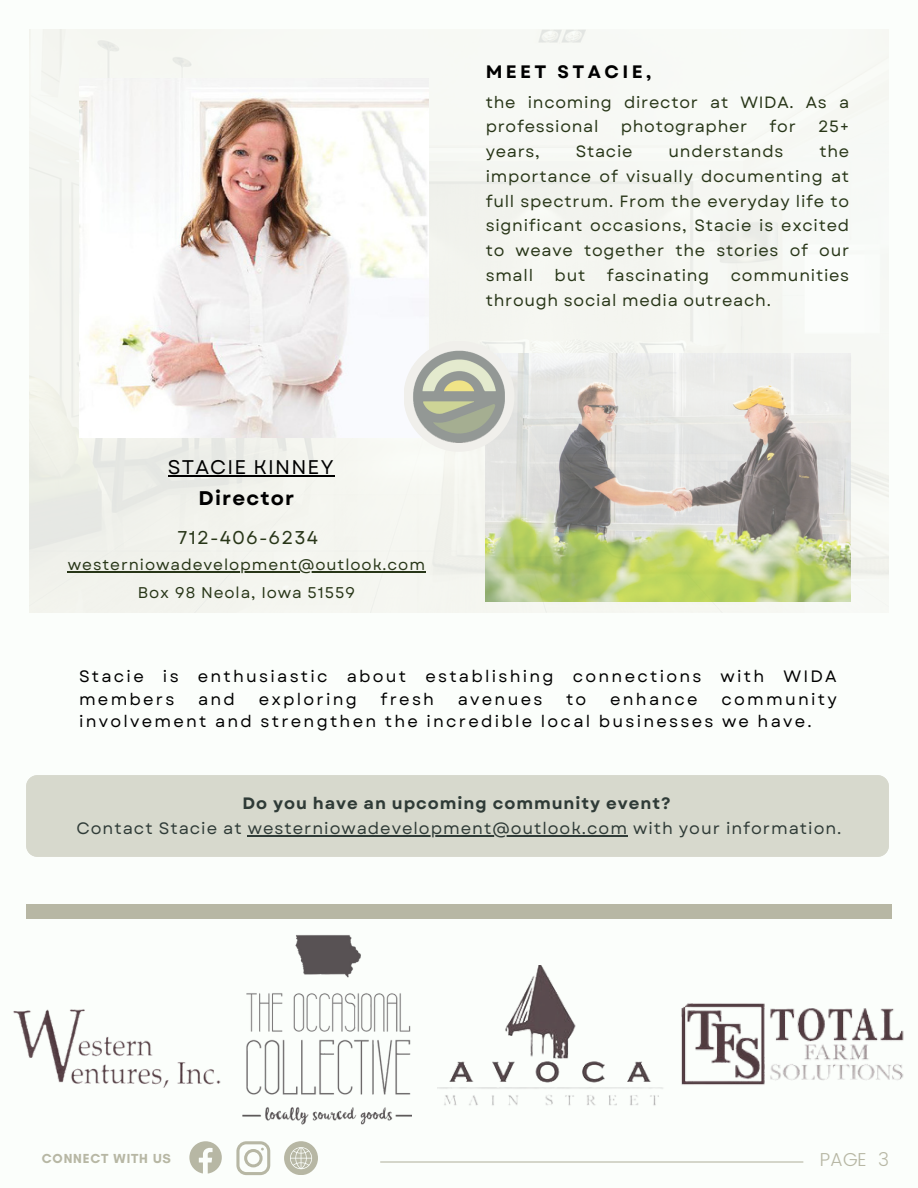
<style>
.page{position:relative;width:918px;height:1188px;background:#fbfefb}
.page>*{position:absolute;margin:0;border:0;box-sizing:border-box;transform-origin:0 0}
.t1{font:19.8px "Garet";letter-spacing:.06em;color:#000}
.t2{font:700 19.8px "Garet";letter-spacing:.06em;color:#000}
.t3{font:300 18.75px "Poppins";color:#b7b7a4}
.t4{font:18.45px "Garet";letter-spacing:.06em;color:#283618}
.t5{font:700 18px "Garet";letter-spacing:.19em;color:#000}
.t6{font:16.5px/22.5px "Garet";letter-spacing:.135em;color:#000}
.t7{font:16.5px "Garet";letter-spacing:.06em;color:#2f3b37}
.t8{font:700 16.5px "Garet";letter-spacing:.06em;color:#2f3b37}
.t9{font:16.35px/24.8px "Garet";letter-spacing:.045em;color:#283618}
.t10{font:15.45px "Garet";letter-spacing:.06em;color:#283618}
.t11{font:700 13.35px "Glacial Indifference";letter-spacing:.065em;color:#b7b7a4}
</style>
<div class="page">
<div style="left:26px;top:904px;width:866px;height:14px;background:#b7b7a4"></div>
<img style="left:29px;top:29px;width:860px;height:583px">
<img style="left:79px;top:79px;width:350px;height:358px">
<img style="left:486px;top:353px;width:364px;height:249px">
<img style="left:385px;top:322px;width:149px;height:149px">
<img style="left:13px;top:1009px;width:208px;height:78px">
<img style="left:681px;top:1003px;width:223px;height:82px">
<div style="left:26px;top:775px;width:863px;height:82px;background:#d7d9cd"></div>
<hr style="left:248px;top:835px;width:380px;height:1px;background:#2f3b37">
<img style="left:438px;top:966px;width:225px;height:140px">
<hr style="left:380px;top:1161px;width:423px;height:2px;background:#b7b7a4">
<svg style="left:189px;top:1141px;width:33px;height:33px"></svg>
<svg style="left:236px;top:1141px;width:34px;height:34px"></svg>
<svg style="left:284px;top:1141px;width:34px;height:34px"></svg>
<hr style="left:168px;top:475px;width:167px;height:1px;background:#000">
<hr style="left:68px;top:572px;width:358px;height:1px;background:#283618">
<img style="left:242px;top:935px;width:169px;height:190px">
<p class="t5" style="left:486px;top:59px;width:167px">MEET STACIE,</p>
<p class="t9" style="left:486px;top:90px;width:365px">the incoming director at WIDA. As a professional</p>
<p class="t9" style="left:621px;top:114px;width:128px">photographer</p>
<p class="t9" style="left:770px;top:114px;width:28px">for</p>
<p class="t9" style="left:818px;top:114px;width:33px">25+</p>
<p class="t1" style="left:168px;top:453px;width:167px">STACIE KINNEY</p>
<p class="t2" style="left:199px;top:484px;width:97px">Director</p>
<p class="t4" style="left:178px;top:524px;width:142px">712-406-6234</p>
<p class="t10" style="left:68px;top:554px;width:359px">westerniowadevelopment@outlook.com</p>
<p class="t10" style="left:138px;top:581px;width:219px">Box 98 Neola, Iowa 51559</p>
<p class="t9" style="left:486px;top:139px;width:56px">years,</p>
<p class="t9" style="left:576px;top:139px;width:58px">Stacie</p>
<p class="t9" style="left:669px;top:139px;width:116px">understands</p>
<p class="t9" style="left:486px;top:139px;width:365px;text-align:justify;text-indent:334px">the importance of visually documenting at full spectrum. From the everyday life to significant occasions, Stacie is excited to weave together the stories of our small</p>
<p class="t9" style="left:555px;top:263px;width:32px">but</p>
<p class="t9" style="left:607px;top:263px;width:104px">fascinating</p>
<p class="t9" style="left:486px;top:263px;width:365px;text-indent:245px">communities through social media outreach.</p>
<p class="t6" style="left:79px;top:665px;width:759px">Stacie is enthusiastic about establishing connections with WIDA members</p>
<p class="t6" style="left:198px;top:688px;width:38px">and</p>
<p class="t6" style="left:259px;top:688px;width:100px">exploring</p>
<p class="t6" style="left:381px;top:688px;width:55px">fresh</p>
<p class="t6" style="left:458px;top:688px;width:86px">avenues</p>
<p class="t6" style="left:566px;top:688px;width:22px">to</p>
<p class="t6" style="left:610px;top:688px;width:89px">enhance</p>
<p class="t6" style="left:79px;top:688px;width:759px;text-indent:642px">community involvement and strengthen the incredible local businesses we have.</p>
<p class="t8" style="left:243px;top:792px;width:430px">Do you have an upcoming community event?</p>
<p class="t7" style="left:76px;top:816px;width:767px">Contact Stacie at westerniowadevelopment@outlook.com with your information.</p>
<p class="t11" style="left:42px;top:1150px;width:131px">CONNECT WITH US</p>
<p class="t3" style="left:820px;top:1148px;width:71px">PAGE 3</p>
</div>
